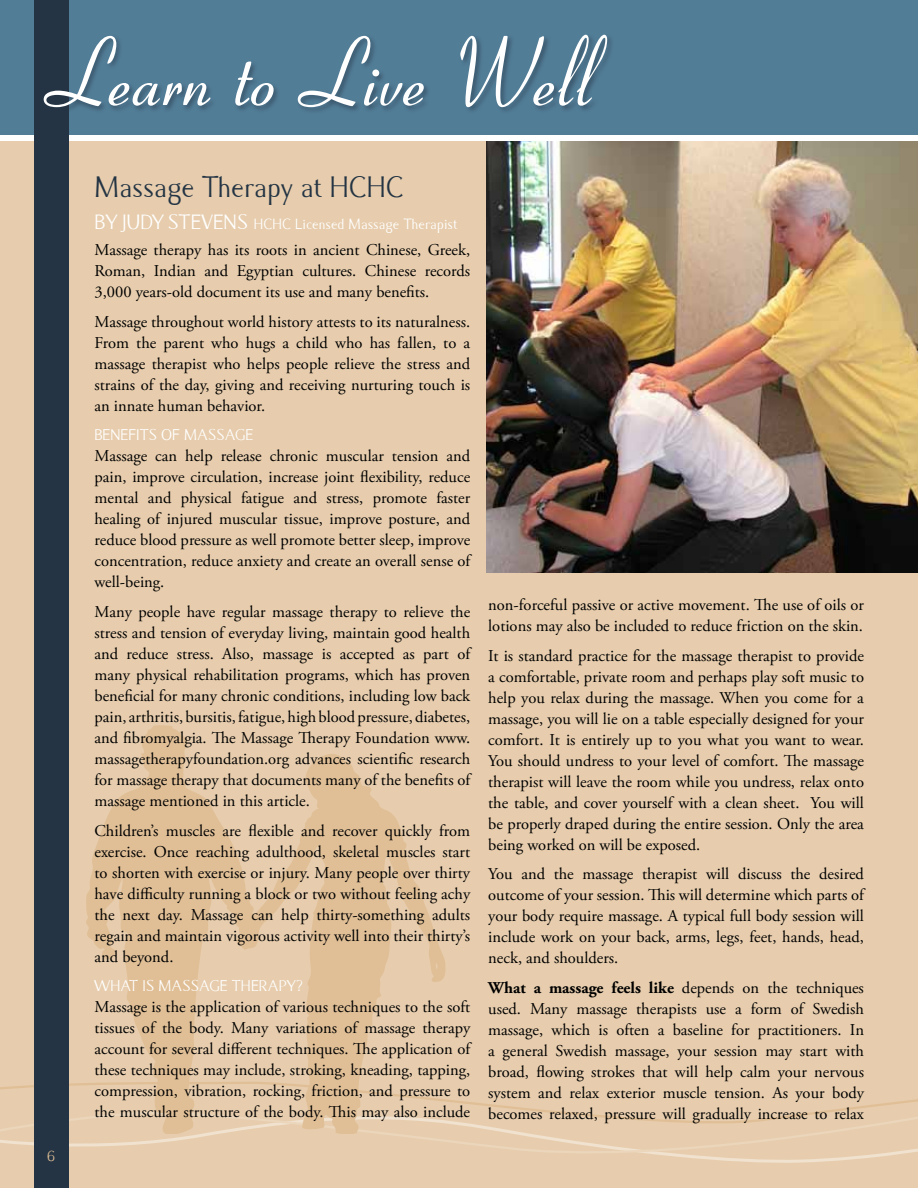
<style>
.page{position:relative;width:918px;height:1188px;background:#fff}
.page>*{position:absolute;margin:0;border:0;box-sizing:border-box;transform-origin:0 0}
.t1{font:93px "HUNTSON";letter-spacing:-.005em;color:#fff}
.t2{font:30px "Caramella";color:#243444}
.t3{font:16.5px/21px "Adobe Garamond Pro";color:#000;text-align:justify}
.t4{font:15.75px "Caramella";letter-spacing:.01em;color:#fff}
.t5{font:15px "Caramella";letter-spacing:.01em;color:#fff}
.t6{font:15px "Caramella";color:#e0bf96}
.s1{font-size:21px}
.s2{font-weight:700}
</style>
<div class="page">
<div style="left:0;top:0;width:918px;height:135px;background:#527d97"></div>
<div style="left:0;top:142px;width:918px;height:1046px;background:#e7cdad"></div>
<svg style="left:0;top:1136px;width:918px;height:27px"></svg>
<svg style="left:0;top:1083px;width:918px;height:53px"></svg>
<div style="left:34px;top:0;width:35px;height:1188px;background:#243444"></div>
<div style="left:42px;top:33px;width:573px;height:81px;background:#243444;opacity:.5"></div>
<svg style="left:86px;top:725px;width:360px;height:409px"></svg>
<img style="left:486px;top:142px;width:432px;height:430px">
<h1 class="t1" style="left:34px;top:17px;width:551px">Learn to Live Well</h1>
<p class="t6" style="left:47px;top:1147px;width:10px">6</p>
<h2 class="t2" style="left:94px;top:170px;width:311px">MASSAGE THERAPY AT HCHC</h2>
<p class="t5" style="left:94px;top:216px;width:365px"><span class="s1">B Y JUDY STEVENS</span> HCHC LICENSED MASSAGE THERAPIST</p>
<p class="t3" style="left:94px;top:240px;width:377px">Massage therapy has its roots in ancient Chinese, Greek, Roman, Indian and Egyptian cultures. Chinese records 3,000 years-old document its use and many benefits.</p>
<p class="t3" style="left:94px;top:311px;width:377px">Massage throughout world history attests to its naturalness.<br>From the parent who hugs a child who has fallen, to a massage therapist who helps people relieve the stress and strains of the day, giving and receiving nurturing touch is an innate human behavior.</p>
<p class="t4" style="left:94px;top:426px;width:160px">BENEFITS OF MASSAGE</p>
<p class="t3" style="left:94px;top:446px;width:377px">Massage can help release chronic muscular tension and pain, improve circulation, increase joint flexibility, reduce mental and physical fatigue and stress, promote faster healing of injured muscular tissue, improve posture, and reduce blood pressure as well promote better sleep, improve concentration, reduce anxiety and create an overall sense of well-being.</p>
<p class="t3" style="left:94px;top:602px;width:377px">Many people have regular massage therapy to relieve the stress and tension of everyday living, maintain good health and reduce stress. Also, massage is accepted as part of many physical rehabilitation programs, which has proven beneficial for many chronic conditions, including low back pain, arthritis, bursitis, fatigue, high blood pressure, diabetes, and fibromyalgia. The Massage Therapy Foundation www. massagetherapyfoundation.org advances scientific research for massage therapy that documents many of the benefits of massage mentioned in this article.</p>
<p class="t3" style="left:94px;top:820px;width:377px">Children’s muscles are flexible and recover quickly from exercise. Once reaching adulthood, skeletal muscles start to shorten with exercise or injury. Many people over thirty have difficulty running a block or two without feeling achy the next day. Massage can help thirty-something adults regain and maintain vigorous activity well into their thirty’s and beyond.</p>
<p class="t4" style="left:94px;top:977px;width:210px">WHAT IS MASSAGE TH ERAP Y?</p>
<p class="t3" style="left:94px;top:997px;width:377px">Massage is the application of various techniques to the soft tissues of the body. Many variations of massage therapy account for several different techniques. The application of these techniques may include, stroking, kneading, tapping, compression, vibration, rocking, friction, and pressure to the muscular structure of the body. This may also include</p>
<p class="t3" style="left:488px;top:595px;width:377px">non-forceful passive or active movement. The use of oils or lotions may also be included to reduce friction on the skin.</p>
<p class="t3" style="left:488px;top:646px;width:377px">It is standard practice for the massage therapist to provide a comfortable, private room and perhaps play soft music to help you relax during the massage. When you come for a massage, you will lie on a table especially designed for your comfort. It is entirely up to you what you want to wear.<br>You should undress to your level of comfort. The massage therapist will leave the room while you undress, relax onto the table, and cover yourself with a clean sheet. You will be properly draped during the entire session. Only the area being worked on will be exposed.</p>
<p class="t3" style="left:488px;top:864px;width:377px">You and the massage therapist will discuss the desired outcome of your session. This will determine which parts of your body require massage. A typical full body session will include work on your back, arms, legs, feet, hands, head, neck, and shoulders.</p>
<p class="t3" style="left:488px;top:978px;width:377px"><span class="s2">What a massage feels like</span> depends on the techniques used. Many massage therapists use a form of Swedish massage, which is often a baseline for practitioners. In a general Swedish massage, your session may start with broad, flowing strokes that will help calm your nervous system and relax exterior muscle tension. As your body becomes relaxed, pressure will gradually increase to relax</p>
</div>
